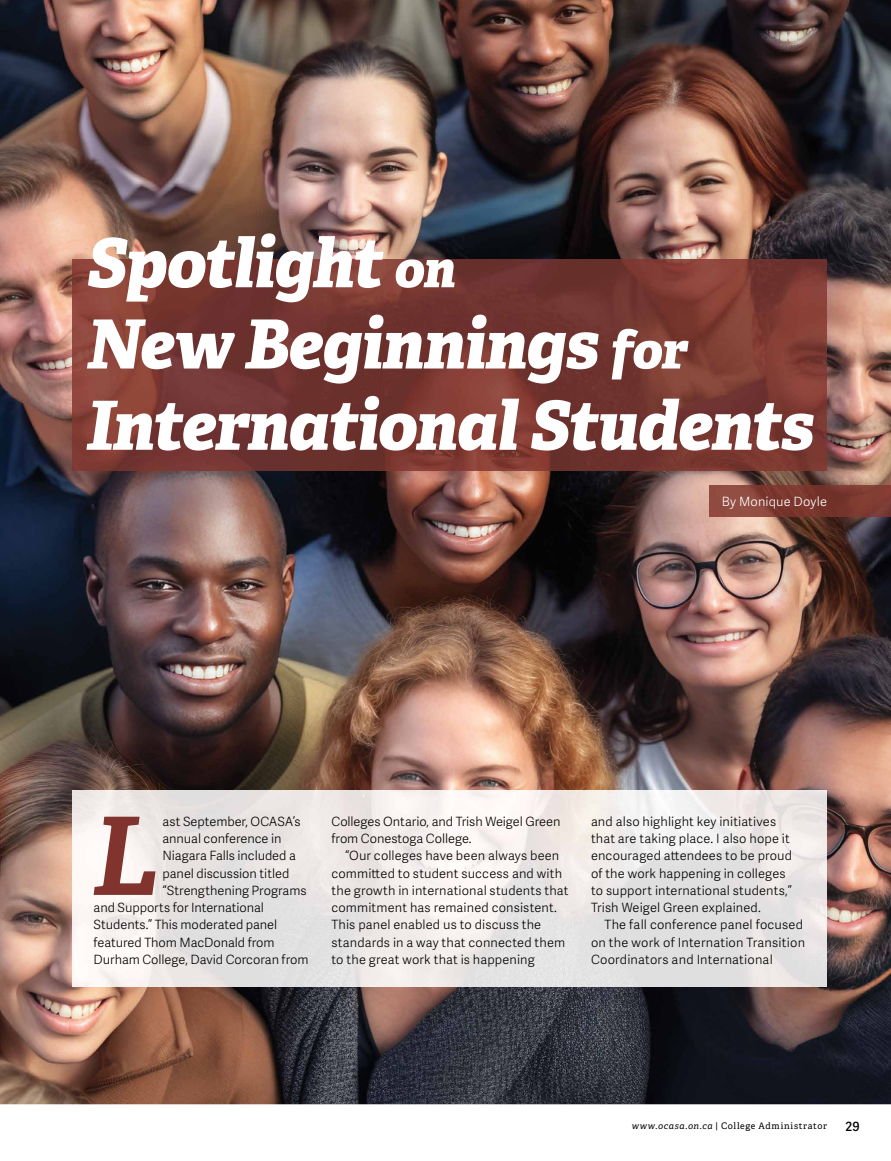
<style>
.page{position:relative;width:891px;height:1161px;background:#fff}
.page>*{position:absolute;margin:0;border:0;box-sizing:border-box;transform-origin:0 0}
.t1{font:italic 700 108px "Adelle";color:#81342d}
.t2{font:italic 800 67.65px/81.3px "Adelle";letter-spacing:-.02em;color:#fff}
.t3{font:300 12.75px/17.2px "Adelle Sans";letter-spacing:.01em;color:#000}
.t4{font:300 12.75px "Adelle Sans";letter-spacing:.01em;color:#fff}
.t5{font:600 12.75px "Adelle Sans";color:#000}
.t6{font:9px "Adelle";letter-spacing:.075em;color:#000}
.s1{font-size:51.9px}
.s2{font-style:italic}
</style>
<div class="page">
<img style="left:0;top:0;width:891px;height:1104px">
<img style="left:72px;top:259px;width:755px;height:211px">
<img style="left:710px;top:485px;width:181px;height:31px">
<img style="left:72px;top:791px;width:755px;height:195px">
<h2 class="t2" style="left:86px;top:223px;width:728px">Spotlight <span class="s1">on<br></span>New Beginnings <span class="s1">for<br></span>International Students</h2>
<p class="t4" style="left:722px;top:494px;width:107px">By Monique Doyle</p>
<h1 class="t1" style="left:92px;top:788px;width:67px">L</h1>
<p class="t3" style="left:163px;top:813px;width:140px">ast September, OCASA’s</p>
<p class="t3" style="left:163px;top:830px;width:120px">annual conference in</p>
<p class="t3" style="left:163px;top:848px;width:135px">Niagara Falls included a</p>
<p class="t3" style="left:163px;top:865px;width:128px">panel discussion titled</p>
<p class="t3" style="left:163px;top:882px;width:146px">“Strengthening Programs</p>
<p class="t3" style="left:94px;top:899px;width:172px">and Supports for International</p>
<p class="t3" style="left:94px;top:917px;width:185px">Students.” This moderated panel</p>
<p class="t3" style="left:94px;top:934px;width:183px">featured Thom MacDonald from</p>
<p class="t3" style="left:94px;top:951px;width:216px">Durham College, David Corcoran from</p>
<p class="t3" style="left:332px;top:813px;width:230px">Colleges Ontario, and Trish Weigel Green from Conestoga College.</p>
<p class="t3" style="left:332px;top:848px;width:239px;text-indent:14px">“Our colleges have been always been committed to student success and with the growth in international students that commitment has remained consistent.<br>This panel enabled us to discuss the standards in a way that connected them to the great work that is happening</p>
<p class="t3" style="left:591px;top:813px;width:203px">and also highlight key initiatives that are taking place. I also hope it encouraged attendees to be proud of the work happening in colleges to support international students,” Trish Weigel Green explained.</p>
<p class="t3" style="left:591px;top:917px;width:216px;text-indent:14px">The fall conference panel focused on the work of Internation Transition<br>Coordinators and International</p>
<p class="t6" style="left:632px;top:1121px;width:197px"><span class="s2">www.ocasa.on.ca</span> | College Administrator</p>
<p class="t5" style="left:846px;top:1119px;width:16px">29</p>
</div>
